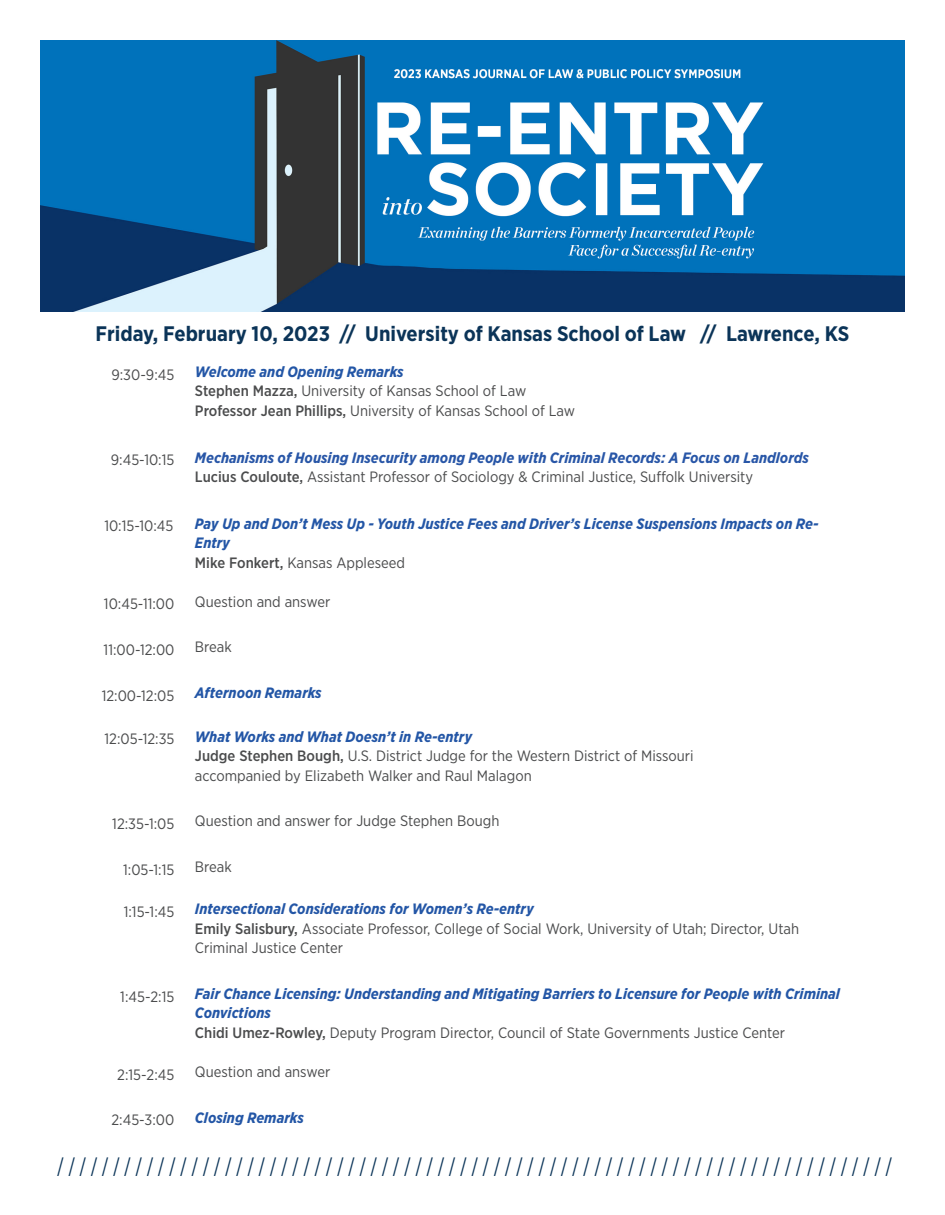
<style>
.page{position:relative;width:945px;height:1215px;background:#fff}
.page>*{position:absolute;margin:0;border:0;box-sizing:border-box;transform-origin:0 0}
.t1{font:italic 300 25.5px "Gotham";color:#0b3458}
.t2{font:700 21px "Gotham Narrow";color:#0b3458}
.t3{font:15px/19.5px "Gotham Narrow";color:#4b4c4d}
.t4{font:italic 700 15px/19.5px "Gotham Narrow";color:#2356a6}
.t5{font:italic 700 15px "Gotham Narrow";color:#2856a7}
.s1{font-weight:500}
</style>
<div class="page">
<img style="left:40px;top:40px;width:864px;height:272px">
<p class="t2" style="left:96px;top:320px;width:755px">Friday, February 10, 2023 // University of Kansas School of Law // Lawrence, KS</p>
<p class="t3" style="left:111px;top:365px;width:64px">9:30-9:45</p>
<p class="t4" style="left:195px;top:362px;width:210px">Welcome and Opening Remarks</p>
<p class="t3" style="left:195px;top:381px;width:333px"><span class="s1">Stephen Mazza,</span> University of Kansas School of Law</p>
<p class="t3" style="left:195px;top:401px;width:382px"><span class="s1">Professor Jean Phillips,</span> University of Kansas School of Law</p>
<p class="t3" style="left:111px;top:450px;width:65px">9:45-10:15</p>
<p class="t5" style="left:195px;top:448px;width:615px">Mechanisms of Housing Insecurity among People with Criminal Records: A Focus on Landlords</p>
<p class="t3" style="left:195px;top:467px;width:560px"><span class="s1">Lucius Couloute,</span> Assistant Professor of Sociology &amp; Criminal Justice, Suffolk University</p>
<p class="t3" style="left:104px;top:516px;width:71px">10:15-10:45</p>
<p class="t4" style="left:195px;top:514px;width:625px">Pay Up and Don’t Mess Up - Youth Justice Fees and Driver’s License Suspensions Impacts on Re-<br>Entry</p>
<p class="t3" style="left:195px;top:553px;width:212px"><span class="s1">Mike Fonkert,</span> Kansas Appleseed</p>
<p class="t3" style="left:104px;top:594px;width:72px">10:45-11:00</p>
<p class="t3" style="left:195px;top:591px;width:137px">Question and answer</p>
<p class="t3" style="left:104px;top:640px;width:72px">11:00-12:00</p>
<p class="t3" style="left:195px;top:637px;width:38px">Break</p>
<p class="t3" style="left:102px;top:685px;width:74px">12:00-12:05</p>
<p class="t4" style="left:195px;top:683px;width:128px">Afternoon Remarks</p>
<p class="t3" style="left:105px;top:729px;width:71px">12:05-12:35</p>
<p class="t4" style="left:195px;top:727px;width:279px">What Works and What Doesn’t in Re-entry</p>
<p class="t3" style="left:195px;top:746px;width:500px"><span class="s1">Judge Stephen Bough,</span> U.S. District Judge for the Western District of Missouri</p>
<p class="t3" style="left:195px;top:765px;width:338px">accompanied by Elizabeth Walker and Raul Malagon</p>
<p class="t3" style="left:112px;top:813px;width:64px">12:35-1:05</p>
<p class="t3" style="left:195px;top:811px;width:306px">Question and answer for Judge Stephen Bough</p>
<p class="t3" style="left:123px;top:859px;width:53px">1:05-1:15</p>
<p class="t3" style="left:195px;top:857px;width:38px">Break</p>
<p class="t3" style="left:124px;top:902px;width:52px">1:15-1:45</p>
<p class="t4" style="left:195px;top:899px;width:340px">Intersectional Considerations for Women’s Re-entry</p>
<p class="t3" style="left:195px;top:919px;width:606px"><span class="s1">Emily Salisbury,</span> Associate Professor, College of Social Work, University of Utah; Director, Utah<br>Criminal Justice Center</p>
<p class="t3" style="left:120px;top:986px;width:56px">1:45-2:15</p>
<p class="t4" style="left:195px;top:984px;width:647px">Fair Chance Licensing: Understanding and Mitigating Barriers to Licensure for People with Criminal<br>Convictions</p>
<p class="t3" style="left:195px;top:1023px;width:592px"><span class="s1">Chidi Umez-Rowley,</span> Deputy Program Director, Council of State Governments Justice Center</p>
<p class="t3" style="left:117px;top:1064px;width:59px">2:15-2:45</p>
<p class="t3" style="left:195px;top:1062px;width:137px">Question and answer</p>
<p class="t3" style="left:111px;top:1110px;width:64px">2:45-3:00</p>
<p class="t4" style="left:195px;top:1108px;width:110px">Closing Remarks</p>
<p class="t1" style="left:55px;top:1151px;width:845px">lllllllllllllllllllllllllllllllllllllllllllllllllllllllllllllllllllllllllll</p>
</div>
